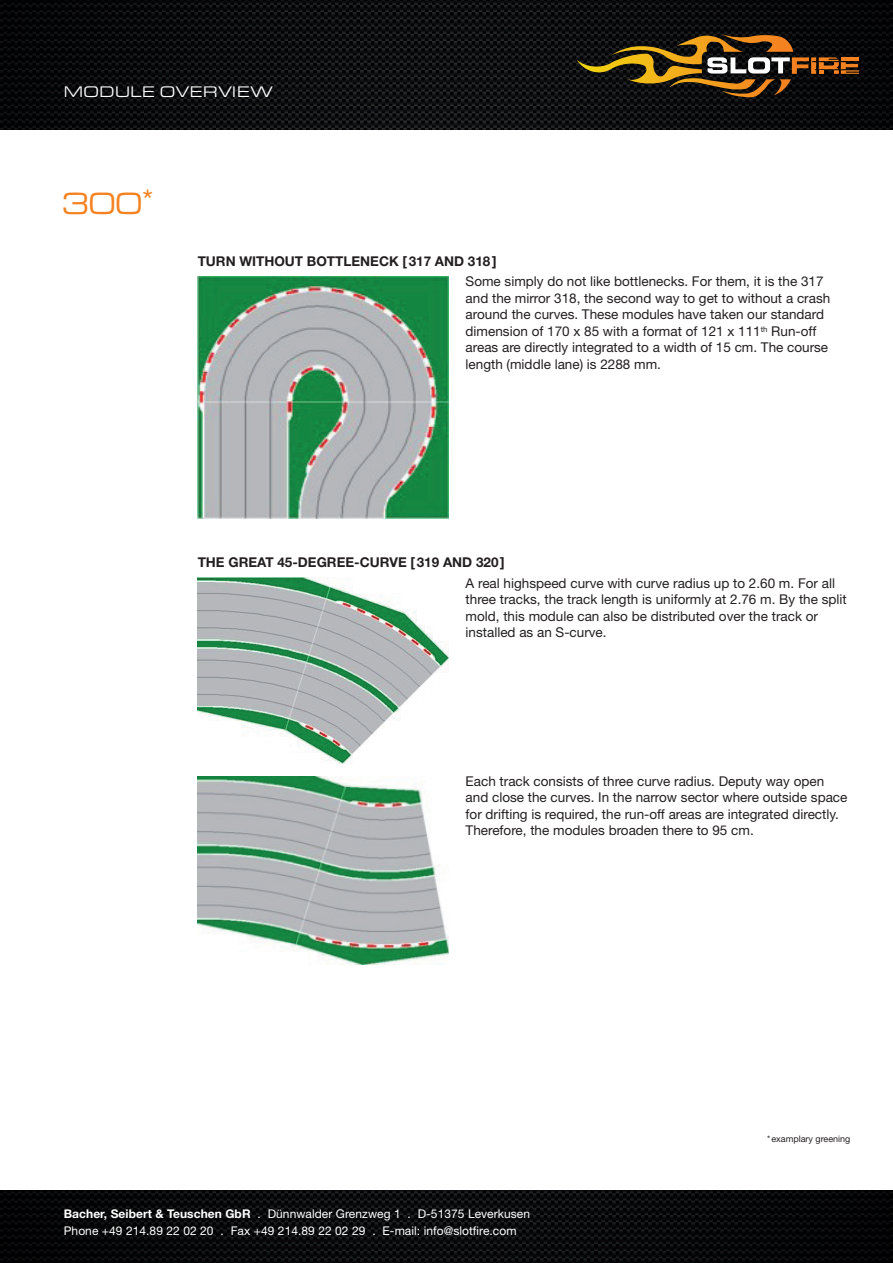
<style>
.page{position:relative;width:893px;height:1263px;background:#fff}
.page>*{position:absolute;margin:0;border:0;box-sizing:border-box;transform-origin:0 0}
.t1{font:expanded 30px "Eurostile BQ";color:#f58220}
.t2{font:expanded 15px "Eurostile BQ";color:#fff}
.t3{font:13.5px/16.5px "Helvetica Neue LT";color:#231f20}
.t4{font:700 13.5px "Helvetica Neue LT";color:#231f20}
.t5{font:12px/16.5px "Helvetica Neue LT";letter-spacing:.005em;color:#fff}
.t6{font:9px "Helvetica Neue LT";color:#231f20}
.s1{font-family:"Helvetica Neue LT";font-stretch:normal}
.s2{font-weight:700}
</style>
<div class="page">
<img style="left:198px;top:277px;width:251px;height:242px">
<img style="left:198px;top:577px;width:251px;height:187px">
<img style="left:198px;top:776px;width:251px;height:189px">
<img style="left:0;top:0;width:893px;height:130px">
<img style="left:0;top:1191px;width:893px;height:72px">
<svg style="left:577px;top:34px;width:282px;height:63px;background:#47361a"></svg>
<p class="t2" style="left:64px;top:84px;width:211px">MODULE OVERVIEW</p>
<h1 class="t1" style="left:62px;top:187px;width:92px">300<span class="s1">*</span></h1>
<p class="t4" style="left:198px;top:253px;width:300px">TURN WITHOUT BOTTLENECK [ 317 AND 318 ]</p>
<p class="t3" style="left:466px;top:273px;width:366px">Some simply do not like bottlenecks. For them, it is the 317 and the mirror 318, the second way to get to without a crash around the curves. These modules have taken our standard dimension of 170 x 85 with a format of 121 x 111<sup>th</sup> Run-off areas are directly integrated to a width of 15 cm. The course length (middle lane) is 2288 mm.</p>
<p class="t4" style="left:198px;top:554px;width:308px">THE GREAT 45-DEGREE-CURVE [ 319 AND 320 ]</p>
<p class="t3" style="left:466px;top:574px;width:383px">A real highspeed curve with curve radius up to 2.60 m. For all three tracks, the track length is uniformly at 2.76 m. By the split mold, this module can also be distributed over the track or installed as an S-curve.</p>
<p class="t3" style="left:466px;top:772px;width:383px">Each track consists of three curve radius. Deputy way open and close the curves. In the narrow sector where outside space for drifting is required, the run-off areas are integrated directly.<br>Therefore, the modules broaden there to 95 cm.</p>
<p class="t6" style="left:767px;top:1134px;width:85px">* examplary greening</p>
<p class="t5" style="left:64px;top:1206px;width:468px"><span class="s2">Bacher, Seibert &amp; Teuschen GbR</span> . Dünnwalder Grenzweg 1 . D-51375 Leverkusen<br>Phone +49 214.89 22 02 20 . Fax +49 214.89 22 02 29 . E-mail: info@slotfire.com</p>
</div>
